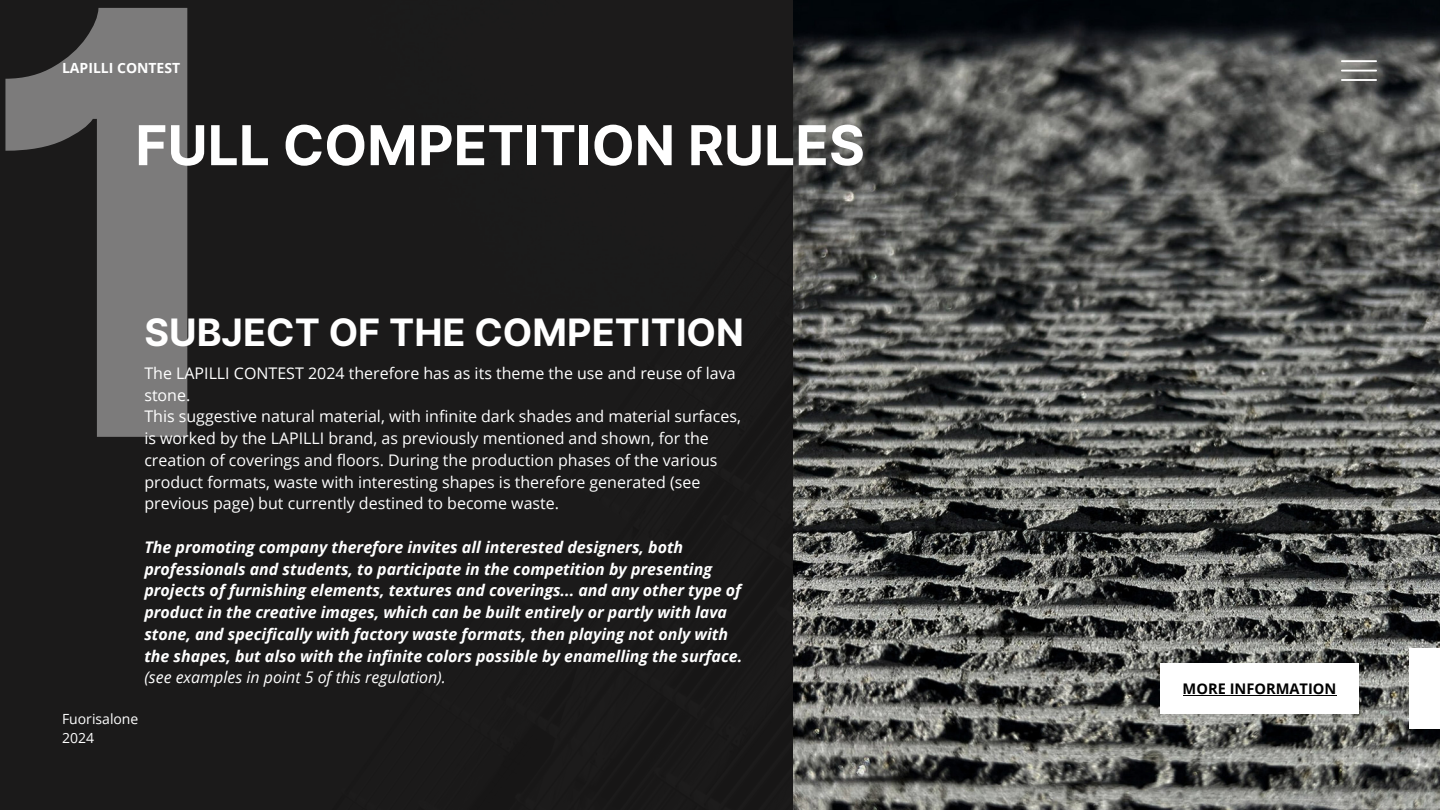
<style>
.page{position:relative;width:1440px;height:810px;background:#fff}
.page>*{position:absolute;margin:0;border:0;box-sizing:border-box;transform-origin:0 0}
.t1{font:700 589.8px "Inter";color:#fff}
.t2{font:700 55px "Inter";color:#fff}
.t3{font:700 37.8px "Inter";color:#fff}
.t4{font:italic 700 16px/21.7px "Open Sans";color:#fff}
.t5{font:16px/21.7px "Open Sans";color:#fff}
.t6{font:italic 16px "Open Sans";color:#fff}
.t7{font:700 14.6px "Open Sans";color:#000}
.t8{font:14px/19.5px "Open Sans";color:#fff}
.t9{font:700 14px "Open Sans";color:#fff}
</style>
<div class="page">
<div style="left:0;top:0;width:794px;height:810px;background:#1b1a1a"></div>
<img style="left:794px;top:0;width:646px;height:810px">
<svg style="left:1341px;top:60px;width:36px;height:21px"></svg>
<div style="left:1409px;top:648px;width:31px;height:81px;background:#fff"></div>
<div style="left:1160px;top:663px;width:199px;height:51px;background:#fff"></div>
<hr style="left:1183px;top:695px;width:153px;height:1px;background:#000">
<h1 class="t1" style="left:-25px;top:-207px;width:281px">1</h1>
<p class="t9" style="left:62px;top:58px;width:120px">LAPILLI CONTEST</p>
<h2 class="t2" style="left:135px;top:105px;width:731px">FULL COMPETITION RULES</h2>
<h3 class="t3" style="left:144px;top:304px;width:601px">SUBJECT OF THE COMPETITION</h3>
<p class="t5" style="left:144px;top:362px;width:598px">The LAPILLI CONTEST 2024 therefore has as its theme the use and reuse of lava stone.<br>This suggestive natural material, with infinite dark shades and material surfaces, is worked by the LAPILLI brand, as previously mentioned and shown, for the creation of coverings and floors. During the production phases of the various product formats, waste with interesting shapes is therefore generated (see previous page) but currently destined to become waste.</p>
<p class="t4" style="left:144px;top:536px;width:599px">The promoting company therefore invites all interested designers, both professionals and students, to participate in the competition by presenting projects of furnishing elements, textures and coverings... and any other type of product in the creative images, which can be built entirely or partly with lava stone, and specifically with factory waste formats, then playing not only with the shapes, but also with the infinite colors possible by enamelling the surface.</p>
<p class="t6" style="left:144px;top:666px;width:303px">(see examples in point 5 of this regulation).</p>
<p class="t8" style="left:62px;top:709px;width:78px">Fuorisalone<br>2024</p>
<p class="t7" style="left:1183px;top:678px;width:155px">MORE INFORMATION</p>
</div>
